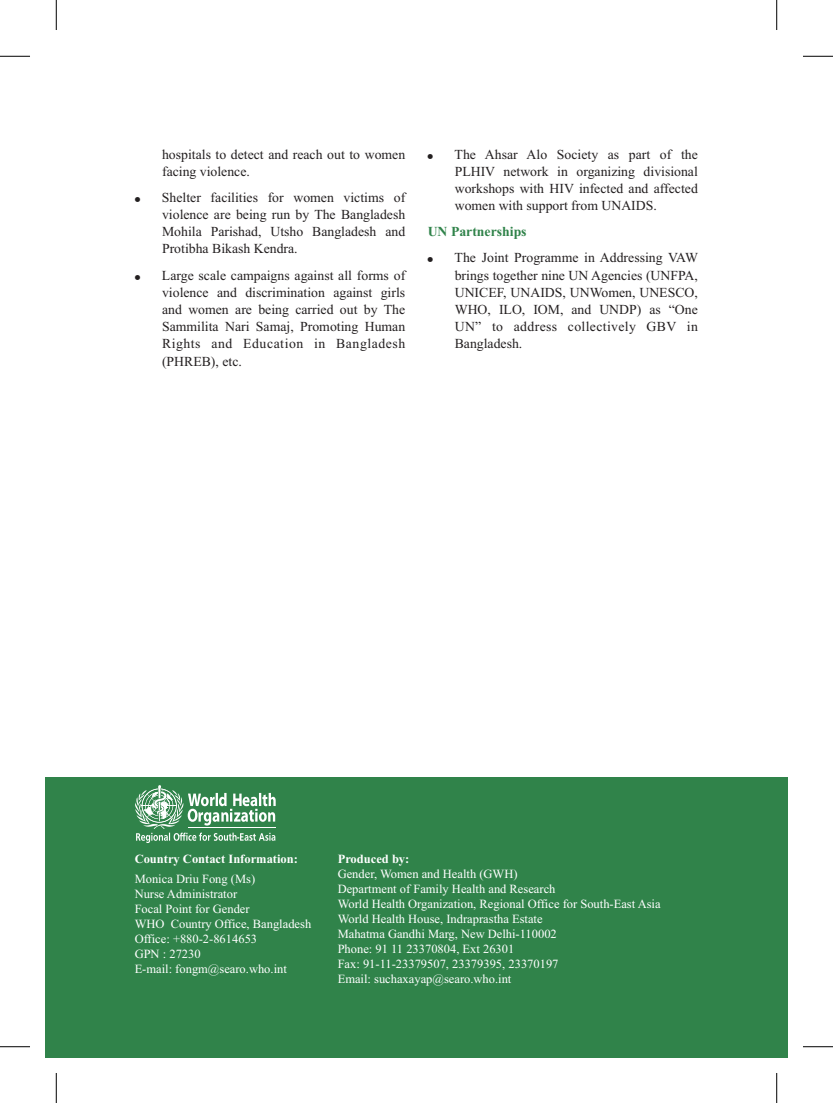
<style>
.page{position:relative;width:833px;height:1103px;background:#fff}
.page>*{position:absolute;margin:0;border:0;box-sizing:border-box;transform-origin:0 0}
.t1{font:13.75px/17.2px "Times New Roman";color:#231f20}
.t2{font:13.75px "Times New Roman";letter-spacing:.04em;color:#231f20}
.t3{font:13.75px "Times New Roman";letter-spacing:.025em;color:#231f20}
.t4{font:700 13.75px "Times New Roman";color:#30834a}
.t5{font:12.5px/15px "Times New Roman";color:#fff}
.t6{font:700 12.5px "Times New Roman";color:#fff}
</style>
<div class="page">
<div style="left:45px;top:776px;width:743px;height:282px;background:#30834a"></div>
<svg style="left:135px;top:785px;width:141px;height:58px"></svg>
<hr style="left:188px;top:827px;width:87px;height:1px;background:#fff">
<hr style="left:0;top:1046px;width:30px;height:1px;background:#000">
<hr style="left:56px;top:1072px;width:1px;height:30px;background:#000">
<hr style="left:0;top:56px;width:30px;height:1px;background:#000">
<hr style="left:56px;top:0;width:1px;height:30px;background:#000">
<hr style="left:802px;top:56px;width:30px;height:1px;background:#000">
<hr style="left:776px;top:0;width:1px;height:30px;background:#000">
<hr style="left:802px;top:1046px;width:30px;height:1px;background:#000">
<hr style="left:776px;top:1072px;width:1px;height:30px;background:#000">
<p class="t1" style="left:162px;top:147px;width:245px">hospitals to detect and reach out to women</p>
<p class="t1" style="left:454px;top:147px;width:245px">The Ahsar Alo Society as part of the</p>
<p class="t1" style="left:162px;top:164px;width:89px">facing violence.</p>
<p class="t1" style="left:454px;top:164px;width:245px">PLHIV network in organizing divisional workshops with HIV infected and affected</p>
<p class="t1" style="left:162px;top:190px;width:245px">Shelter facilities for women victims of</p>
<p class="t1" style="left:454px;top:198px;width:204px">women with support from UNAIDS.</p>
<p class="t1" style="left:162px;top:207px;width:245px;text-align:justify">violence are being run by The Bangladesh Mohila Parishad, Utsho Bangladesh and Protibha Bikash Kendra.</p>
<p class="t1" style="left:454px;top:250px;width:245px">The Joint Programme in Addressing VAW</p>
<p class="t1" style="left:162px;top:268px;width:245px">Large scale campaigns against all forms of</p>
<p class="t1" style="left:454px;top:268px;width:245px">brings together nine UN Agencies (UNFPA,</p>
<p class="t1" style="left:162px;top:285px;width:245px">violence and discrimination against girls</p>
<p class="t1" style="left:454px;top:285px;width:245px">UNICEF, UNAIDS, UNWomen, UNESCO,</p>
<p class="t1" style="left:162px;top:302px;width:245px">and women are being carried out by The</p>
<p class="t1" style="left:454px;top:302px;width:245px">WHO, ILO, IOM, and UNDP) as “One</p>
<p class="t1" style="left:162px;top:319px;width:245px">Sammilita Nari Samaj, Promoting Human</p>
<p class="t3" style="left:454px;top:322px;width:245px">UN” to address collectively GBV in</p>
<p class="t2" style="left:162px;top:339px;width:245px">Rights and Education in Bangladesh</p>
<p class="t1" style="left:454px;top:336px;width:69px">Bangladesh.</p>
<p class="t1" style="left:162px;top:354px;width:81px">(PHREB), etc.</p>
<p class="t4" style="left:427px;top:227px;width:100px">UN Partnerships</p>
<p class="t6" style="left:135px;top:855px;width:165px">Country Contact Information:</p>
<p class="t5" style="left:135px;top:873px;width:178px">Monica Driu Fong (Ms)<br>Nurse Administrator<br>Focal Point for Gender<br>WHO Country Office, Bangladesh<br>Office: +880-2-8614653<br>GPN : 27230<br>E-mail: fongm@searo.who.int</p>
<p class="t6" style="left:337px;top:855px;width:73px">Produced by:</p>
<p class="t5" style="left:337px;top:868px;width:324px">Gender, Women and Health (GWH)<br>Department of Family Health and Research<br>World Health Organization, Regional Office for South-East Asia World Health House, Indraprastha Estate<br>Mahatma Gandhi Marg, New Delhi-110002<br>Phone: 91 11 23370804, Ext 26301<br>Fax: 91-11-23379507, 23379395, 23370197<br>Email: suchaxayap@searo.who.int</p>
</div>
